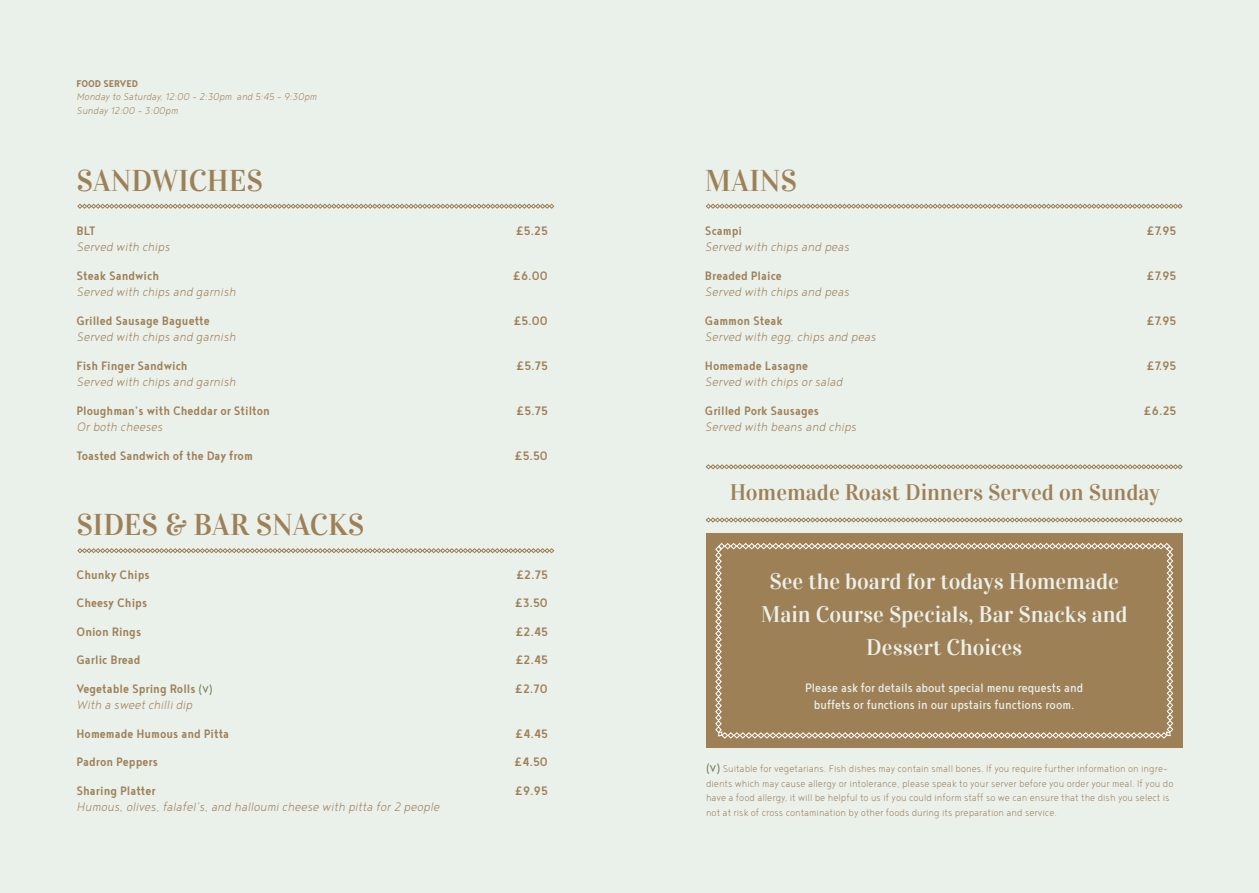
<style>
.page{position:relative;width:1259px;height:893px;background:#eaf0ea}
.page>*{position:absolute;margin:0;border:0;box-sizing:border-box;transform-origin:0 0}
.t1{font:30px "Vidaloka";color:#9e8057}
.t2{font:22.5px "Vidaloka";color:#eaf0ea}
.t3{font:22.5px "Vidaloka";color:#9e8057}
.t4{font:500 15px "Noyh Slim";color:#9e8057}
.t5{font:italic 300 15px "Noyh Slim";color:#9e8057}
.t6{font:15px "Noyh Slim";color:#eaf0ea}
.t7{font:300 12px/14.4px "Noyh Slim";color:#9e8057}
.t8{font:italic 300 12px "Noyh Slim";color:#9e8057}
.t9{font:700 12px "Noyh Slim";color:#9e8057}
.s1{font-weight:400;font-size:12px;color:#698057}
.s2{font-weight:400;color:#698057}
</style>
<div class="page">
<svg style="left:77px;top:204px;width:477px;height:5px"></svg>
<svg style="left:706px;top:204px;width:476px;height:5px"></svg>
<svg style="left:706px;top:464px;width:476px;height:5px"></svg>
<svg style="left:706px;top:517px;width:476px;height:5px"></svg>
<svg style="left:77px;top:548px;width:477px;height:5px"></svg>
<div style="left:706px;top:534px;width:476px;height:214px;background:#9e8057"></div>
<svg style="left:715px;top:543px;width:458px;height:196px"></svg>
<p class="t9" style="left:77px;top:76px;width:63px">FOOD SERVED</p>
<p class="t8" style="left:77px;top:90px;width:242px">Monday to Saturday, 12:00 - 2:30pm and 5:45 - 9:30pm</p>
<p class="t8" style="left:77px;top:104px;width:103px">Sunday 12:00 - 3:00pm</p>
<p class="t1" style="left:77px;top:163px;width:188px">SANDWICHES</p>
<p class="t1" style="left:705px;top:163px;width:93px">MAINS</p>
<p class="t4" style="left:77px;top:222px;width:20px">BLT</p>
<p class="t4" style="left:516px;top:222px;width:33px">£5.25</p>
<p class="t5" style="left:77px;top:239px;width:95px">Served with chips</p>
<p class="t4" style="left:77px;top:267px;width:84px">Steak Sandwich</p>
<p class="t4" style="left:513px;top:267px;width:36px">£6.00</p>
<p class="t5" style="left:77px;top:284px;width:161px">Served with chips and garnish</p>
<p class="t4" style="left:77px;top:312px;width:135px">Grilled Sausage Baguette</p>
<p class="t4" style="left:513px;top:312px;width:36px">£5.00</p>
<p class="t5" style="left:77px;top:329px;width:161px">Served with chips and garnish</p>
<p class="t4" style="left:77px;top:357px;width:113px">Fish Finger Sandwich</p>
<p class="t4" style="left:516px;top:357px;width:33px">£5.75</p>
<p class="t5" style="left:77px;top:374px;width:161px">Served with chips and garnish</p>
<p class="t4" style="left:77px;top:402px;width:195px">Ploughman’s with Cheddar or Stilton</p>
<p class="t4" style="left:516px;top:402px;width:33px">£5.75</p>
<p class="t5" style="left:77px;top:419px;width:88px">Or both cheeses</p>
<p class="t4" style="left:77px;top:447px;width:178px">Toasted Sandwich of the Day from</p>
<p class="t4" style="left:514px;top:447px;width:35px">£5.50</p>
<p class="t1" style="left:77px;top:507px;width:289px">SIDES &amp; BAR SNACKS</p>
<p class="t4" style="left:77px;top:566px;width:75px">Chunky Chips</p>
<p class="t4" style="left:516px;top:566px;width:33px">£2.75</p>
<p class="t4" style="left:77px;top:595px;width:72px">Cheesy Chips</p>
<p class="t4" style="left:515px;top:595px;width:34px">£3.50</p>
<p class="t4" style="left:77px;top:623px;width:66px">Onion Rings</p>
<p class="t4" style="left:515px;top:623px;width:34px">£2.45</p>
<p class="t4" style="left:77px;top:652px;width:66px">Garlic Bread</p>
<p class="t4" style="left:515px;top:652px;width:34px">£2.45</p>
<p class="t4" style="left:77px;top:680px;width:138px">Vegetable Spring Rolls <span class="s1">(V)</span></p>
<p class="t4" style="left:515px;top:680px;width:34px">£2.70</p>
<p class="t5" style="left:77px;top:697px;width:117px">With a sweet chilli dip</p>
<p class="t4" style="left:77px;top:725px;width:154px">Homemade Humous and Pitta</p>
<p class="t4" style="left:515px;top:725px;width:34px">£4.45</p>
<p class="t4" style="left:77px;top:754px;width:83px">Padron Peppers</p>
<p class="t4" style="left:514px;top:754px;width:35px">£4.50</p>
<p class="t4" style="left:77px;top:782px;width:81px">Sharing Platter</p>
<p class="t4" style="left:515px;top:782px;width:34px">£9.95</p>
<p class="t5" style="left:77px;top:799px;width:364px">Humous, olives, falafel’s, and halloumi cheese with pitta for 2 people</p>
<p class="t4" style="left:705px;top:222px;width:39px">Scampi</p>
<p class="t4" style="left:1146px;top:222px;width:31px">£7.95</p>
<p class="t5" style="left:705px;top:239px;width:146px">Served with chips and peas</p>
<p class="t4" style="left:705px;top:267px;width:78px">Breaded Plaice</p>
<p class="t4" style="left:1146px;top:267px;width:31px">£7.95</p>
<p class="t5" style="left:705px;top:284px;width:146px">Served with chips and peas</p>
<p class="t4" style="left:705px;top:312px;width:79px">Gammon Steak</p>
<p class="t4" style="left:1146px;top:312px;width:31px">£7.95</p>
<p class="t5" style="left:705px;top:329px;width:172px">Served with egg, chips and peas</p>
<p class="t4" style="left:705px;top:357px;width:105px">Homemade Lasagne</p>
<p class="t4" style="left:1146px;top:357px;width:31px">£7.95</p>
<p class="t5" style="left:705px;top:374px;width:139px">Served with chips or salad</p>
<p class="t4" style="left:705px;top:402px;width:116px">Grilled Pork Sausages</p>
<p class="t4" style="left:1143px;top:402px;width:34px">£6.25</p>
<p class="t5" style="left:705px;top:419px;width:153px">Served with beans and chips</p>
<p class="t3" style="left:729px;top:479px;width:432px">Homemade Roast Dinners Served on Sunday</p>
<p class="t2" style="left:769px;top:568px;width:351px">See the board for todays Homemade</p>
<p class="t2" style="left:760px;top:601px;width:368px">Main Course Specials, Bar Snacks and</p>
<p class="t2" style="left:866px;top:634px;width:157px">Dessert Choices</p>
<p class="t6" style="left:805px;top:680px;width:279px">Please ask for details about special menu requests and</p>
<p class="t6" style="left:814px;top:696px;width:262px">buffets or functions in our upstairs functions room.</p>
<p class="t7" style="left:706px;top:761px;width:469px"><span class="s2">(V)</span> Suitable for vegetarians. Fish dishes may contain small bones. If you require further information on ingre&shy;dients which may cause allergy or intolerance, please speak to your server before you order your meal. If you do have a food allergy, it will be helpful to us if you could inform staff so we can ensure that the dish you select is not at risk of cross contamination by other foods during its preparation and service.</p>
</div>
